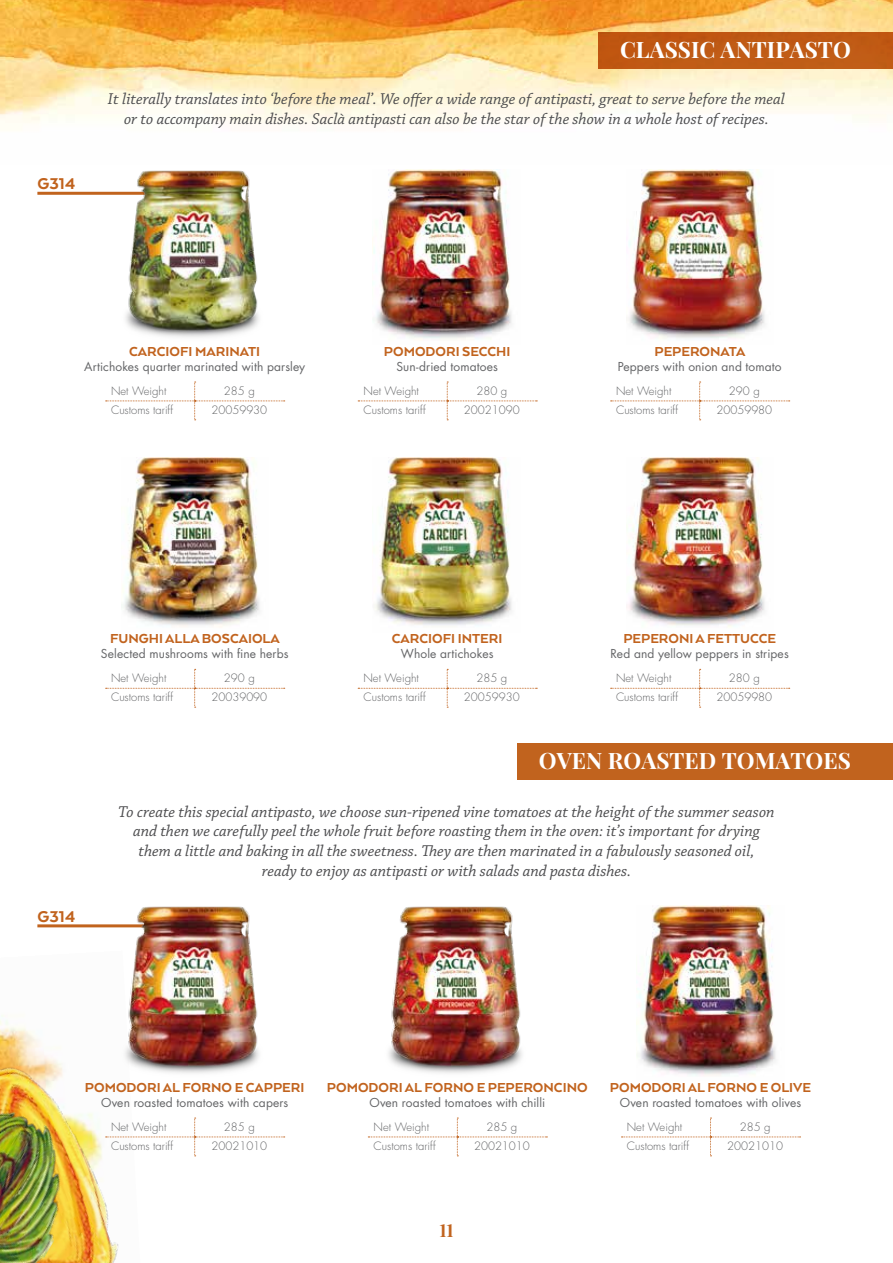
<style>
.page{position:relative;width:893px;height:1263px;background:#fff}
.page>*{position:absolute;margin:0;border:0;box-sizing:border-box;transform-origin:0 0}
.t1{font:22.5px "Neothic";color:#fff}
.t2{font:800 18px "Arquitecta";color:#c1631e}
.t3{font:18px "Neothic";color:#c1631e}
.t4{font:italic 16.5px/19.8px "Chaparral Pro";color:#4b4b4d;text-align:center}
.t5{font:800 15px "Arquitecta";color:#c1631e}
.t6{font:12px "Futura";letter-spacing:.01em;color:#646567}
.t7{font:300 11.25px "Futura";color:#646567}
</style>
<div class="page">
<img style="left:0;top:0;width:893px;height:126px">
<img style="left:0;top:1015px;width:119px;height:248px">
<img style="left:0;top:1099px;width:102px;height:164px">
<hr style="left:37px;top:924px;width:129px;height:3px;background:#c1631e">
<hr style="left:37px;top:192px;width:129px;height:3px;background:#c1631e">
<div style="left:598px;top:32px;width:295px;height:36px;background:#c05a14"></div>
<div style="left:518px;top:743px;width:375px;height:37px;background:#c1631e"></div>
<svg style="left:106px;top:382px;width:179px;height:39px"></svg>
<svg style="left:358px;top:382px;width:179px;height:39px"></svg>
<svg style="left:106px;top:669px;width:179px;height:39px"></svg>
<svg style="left:611px;top:669px;width:179px;height:39px"></svg>
<svg style="left:106px;top:1118px;width:179px;height:38px"></svg>
<svg style="left:368px;top:1118px;width:179px;height:38px"></svg>
<svg style="left:621px;top:1118px;width:180px;height:38px"></svg>
<svg style="left:611px;top:382px;width:179px;height:39px"></svg>
<svg style="left:358px;top:669px;width:179px;height:39px"></svg>
<img style="left:121px;top:170px;width:138px;height:167px">
<img style="left:373px;top:170px;width:139px;height:170px">
<img style="left:629px;top:170px;width:136px;height:169px">
<img style="left:122px;top:457px;width:138px;height:170px">
<img style="left:374px;top:457px;width:138px;height:169px">
<img style="left:628px;top:457px;width:137px;height:171px">
<img style="left:121px;top:906px;width:138px;height:167px">
<img style="left:388px;top:906px;width:134px;height:167px">
<img style="left:637px;top:906px;width:139px;height:170px">
<p class="t2" style="left:37px;top:173px;width:39px">G314</p>
<h1 class="t1" style="left:620px;top:37px;width:232px">CLASSIC ANTIPASTO</h1>
<p class="t4" style="left:108px;top:90px;width:678px">It literally translates into ‘before the meal’. We offer a wide range of antipasti, great to serve before the meal or to accompany main dishes. Saclà antipasti can also be the star of the show in a whole host of recipes.</p>
<p class="t5" style="left:129px;top:342px;width:132px">CARCIOFI MARINATI</p>
<p class="t5" style="left:384px;top:342px;width:128px">POMODORI SECCHI</p>
<p class="t6" style="left:84px;top:358px;width:223px">Artichokes quarter marinated with parsley</p>
<p class="t7" style="left:111px;top:383px;width:57px">Net Weight</p>
<p class="t7" style="left:224px;top:383px;width:32px">285 g</p>
<p class="t7" style="left:111px;top:402px;width:64px">Customs tariff</p>
<p class="t7" style="left:211px;top:402px;width:57px">20059930</p>
<p class="t6" style="left:396px;top:358px;width:103px">Sun-dried tomatoes</p>
<p class="t7" style="left:363px;top:383px;width:57px">Net Weight</p>
<p class="t7" style="left:476px;top:383px;width:32px">280 g</p>
<p class="t7" style="left:363px;top:402px;width:64px">Customs tariff</p>
<p class="t7" style="left:464px;top:402px;width:57px">20021090</p>
<p class="t5" style="left:654px;top:342px;width:92px">PEPERONATA</p>
<p class="t6" style="left:618px;top:358px;width:165px">Peppers with onion and tomato</p>
<p class="t7" style="left:616px;top:383px;width:57px">Net Weight</p>
<p class="t7" style="left:729px;top:383px;width:32px">290 g</p>
<p class="t7" style="left:616px;top:402px;width:64px">Customs tariff</p>
<p class="t7" style="left:716px;top:402px;width:57px">20059980</p>
<p class="t2" style="left:37px;top:905px;width:39px">G314</p>
<p class="t5" style="left:110px;top:629px;width:171px">FUNGHI ALLA BOSCAIOLA</p>
<p class="t5" style="left:623px;top:629px;width:154px">PEPERONI A FETTUCCE</p>
<p class="t6" style="left:101px;top:645px;width:189px">Selected mushrooms with fine herbs</p>
<p class="t6" style="left:611px;top:645px;width:180px">Red and yellow peppers in stripes</p>
<p class="t7" style="left:111px;top:671px;width:57px">Net Weight</p>
<p class="t7" style="left:224px;top:671px;width:32px">290 g</p>
<p class="t7" style="left:111px;top:690px;width:64px">Customs tariff</p>
<p class="t7" style="left:211px;top:690px;width:57px">20039090</p>
<p class="t5" style="left:392px;top:629px;width:112px">CARCIOFI INTERI</p>
<p class="t6" style="left:401px;top:645px;width:94px">Whole artichokes</p>
<p class="t7" style="left:363px;top:671px;width:57px">Net Weight</p>
<p class="t7" style="left:476px;top:671px;width:32px">285 g</p>
<p class="t7" style="left:363px;top:690px;width:64px">Customs tariff</p>
<p class="t7" style="left:464px;top:690px;width:57px">20059930</p>
<p class="t7" style="left:616px;top:671px;width:57px">Net Weight</p>
<p class="t7" style="left:729px;top:671px;width:32px">280 g</p>
<p class="t7" style="left:616px;top:690px;width:64px">Customs tariff</p>
<p class="t7" style="left:716px;top:690px;width:57px">20059980</p>
<h1 class="t1" style="left:539px;top:748px;width:313px">OVEN ROASTED TOMATOES</h1>
<p class="t4" style="left:118px;top:802px;width:658px">To create this special antipasto, we choose sun-ripened vine tomatoes at the height of the summer season and then we carefully peel the whole fruit before roasting them in the oven: it’s important for drying them a little and baking in all the sweetness. They are then marinated in a fabulously seasoned oil,<br>ready to enjoy as antipasti or with salads and pasta dishes.</p>
<p class="t5" style="left:85px;top:1078px;width:221px">POMODORI AL FORNO E CAPPERI</p>
<p class="t5" style="left:327px;top:1078px;width:262px">POMODORI AL FORNO E PEPERONCINO</p>
<p class="t5" style="left:610px;top:1078px;width:203px">POMODORI AL FORNO E OLIVE</p>
<p class="t6" style="left:101px;top:1094px;width:189px">Oven roasted tomatoes with capers</p>
<p class="t6" style="left:369px;top:1094px;width:177px">Oven roasted tomatoes with chilli</p>
<p class="t6" style="left:620px;top:1094px;width:183px">Oven roasted tomatoes with olives</p>
<p class="t7" style="left:111px;top:1119px;width:57px">Net Weight</p>
<p class="t7" style="left:224px;top:1119px;width:32px">285 g</p>
<p class="t7" style="left:111px;top:1138px;width:64px">Customs tariff</p>
<p class="t7" style="left:211px;top:1138px;width:57px">20021010</p>
<p class="t7" style="left:374px;top:1119px;width:57px">Net Weight</p>
<p class="t7" style="left:487px;top:1119px;width:32px">285 g</p>
<p class="t7" style="left:374px;top:1138px;width:64px">Customs tariff</p>
<p class="t7" style="left:474px;top:1138px;width:57px">20021010</p>
<p class="t7" style="left:627px;top:1119px;width:57px">Net Weight</p>
<p class="t7" style="left:740px;top:1119px;width:32px">285 g</p>
<p class="t7" style="left:627px;top:1138px;width:64px">Customs tariff</p>
<p class="t7" style="left:727px;top:1138px;width:57px">20021010</p>
<p class="t3" style="left:439px;top:1220px;width:16px">11</p>
</div>
